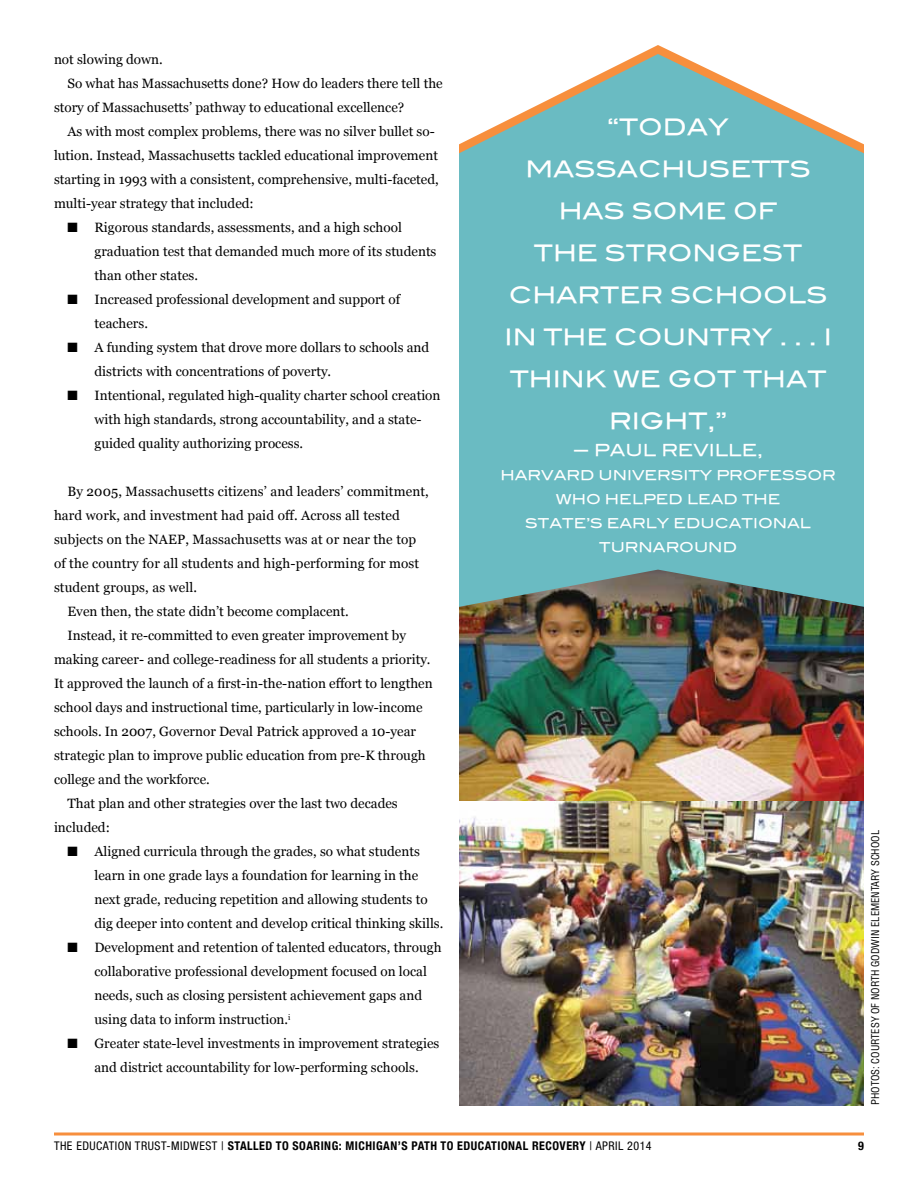
<style>
.page{position:relative;width:918px;height:1188px;background:#fff}
.page>*{position:absolute;margin:0;border:0;box-sizing:border-box;transform-origin:0 0}
.t1{font:22.5px/42px "Blair Md ITCTT Medium";color:#fff;text-align:center}
.t2{font:16.5px "Blair Md ITCTT Medium";color:#fff}
.t3{font:13.5px/24px "Georgia";color:#000}
.t4{font:13.5px/24px "Blair Md ITCTT Medium";color:#fff;text-align:center}
.t5{font:700 condensed 12px "Helvetica Neue";letter-spacing:.04em;color:#000}
.t6{font:condensed 10.5px "Helvetica LT Std";color:#000}
.s1{font-family:"Helvetica Neue LT Std";font-weight:400}
</style>
<div class="page">
<svg style="left:54px;top:1132px;width:810px;height:4px;background:#f8aa6d"></svg>
<svg style="left:459px;top:54px;width:405px;height:516px;background:#78bfc4"></svg>
<img style="left:459px;top:570px;width:405px;height:231px">
<img style="left:459px;top:801px;width:405px;height:304px">
<p class="t3" style="left:54px;top:47px;width:110px">not slowing down.</p>
<p class="t3" style="left:68px;top:71px;width:377px">So what has Massachusetts done? How do leaders there tell the</p>
<p class="t3" style="left:54px;top:95px;width:352px">story of Massachusetts’ pathway to educational excellence?</p>
<p class="t3" style="left:68px;top:119px;width:369px">As with most complex problems, there was no silver bullet so-</p>
<p class="t3" style="left:54px;top:143px;width:385px">lution. Instead, Massachusetts tackled educational improvement</p>
<p class="t3" style="left:54px;top:167px;width:386px">starting in 1993 with a consistent, comprehensive, multi-faceted,</p>
<p class="t3" style="left:54px;top:191px;width:201px">multi-year strategy that included:</p>
<p class="t3" style="left:94px;top:215px;width:343px;text-indent:-27px">■ Rigorous standards, assessments, and a high school graduation test that demanded much more of its students than other states.</p>
<p class="t3" style="left:94px;top:287px;width:307px;text-indent:-27px">■ Increased professional development and support of teachers.</p>
<p class="t3" style="left:94px;top:335px;width:336px;text-indent:-27px">■ A funding system that drove more dollars to schools and districts with concentrations of poverty.</p>
<p class="t3" style="left:94px;top:383px;width:348px;text-indent:-27px">■ Intentional, regulated high-quality charter school creation with high standards, strong accountability, and a state&shy;guided quality authorizing process.</p>
<p class="t3" style="left:68px;top:479px;width:363px">By 2005, Massachusetts citizens’ and leaders’ commitment,</p>
<p class="t3" style="left:54px;top:503px;width:347px">hard work, and investment had paid off. Across all tested</p>
<p class="t3" style="left:54px;top:527px;width:364px">subjects on the NAEP, Massachusetts was at or near the top</p>
<p class="t3" style="left:54px;top:551px;width:367px">of the country for all students and high-performing for most</p>
<p class="t3" style="left:54px;top:575px;width:145px">student groups, as well.</p>
<p class="t3" style="left:68px;top:599px;width:283px">Even then, the state didn’t become complacent.</p>
<p class="t3" style="left:68px;top:623px;width:340px">Instead, it re-committed to even greater improvement by</p>
<p class="t3" style="left:54px;top:647px;width:378px">making career- and college-readiness for all students a priority.</p>
<p class="t3" style="left:54px;top:671px;width:380px">It approved the launch of a first-in-the-nation effort to lengthen</p>
<p class="t3" style="left:54px;top:695px;width:370px">school days and instructional time, particularly in low-income</p>
<p class="t3" style="left:54px;top:719px;width:364px">schools. In 2007, Governor Deval Patrick approved a 10-year</p>
<p class="t3" style="left:54px;top:743px;width:373px">strategic plan to improve public education from pre-K through</p>
<p class="t3" style="left:54px;top:767px;width:157px">college and the workforce.</p>
<p class="t3" style="left:68px;top:791px;width:332px">That plan and other strategies over the last two decades</p>
<p class="t3" style="left:54px;top:815px;width:57px">included:</p>
<p class="t3" style="left:94px;top:839px;width:350px;text-indent:-27px">■ Aligned curricula through the grades, so what students learn in one grade lays a foundation for learning in the next grade, reducing repetition and allowing students to dig deeper into content and develop critical thinking skills.</p>
<p class="t3" style="left:94px;top:935px;width:349px;text-indent:-27px">■ Development and retention of talented educators, through collaborative professional development focused on local needs, such as closing persistent achievement gaps and using data to inform instruction.<sup>i</sup></p>
<p class="t3" style="left:68px;top:1031px;width:373px;text-align:center">■ Greater state-level investments in improvement strategies and district accountability for low-performing schools.</p>
<h1 class="t1" style="left:505px;top:103px;width:324px">“TODAY<br>MASSACHUSETTS<br>HAS SOM E OF<br>THE STRONGEST<br>CHARTER SCHOOLS<br>IN THE COUNTRY . . . I<br>THINK WE GOT THAT<br>RIGHT,”</h1>
<p class="t2" style="left:573px;top:436px;width:192px">— PAUL R EVILLE,</p>
<p class="t4" style="left:500px;top:461px;width:337px">HARVARD U NIVERSITY PROFESSOR<br>WHO HELPED LEAD THE<br>STATE’S EARLY EDUCATIONAL<br>TURNAROUND</p>
<p class="t6" style="left:869px;top:1105px;width:277px;rotate:-90deg">Photos: Courtesy of North Godwin Elementary School</p>
<p class="t5" style="left:54px;top:1136px;width:599px"><span class="s1">THE EDUCATION TRUST-MIDWEST |</span> STALLED TO SOARING: MICHIGAN’S PATH TO EDUCATIONAL RECOVERY <span class="s1">| APRIL 2014</span></p>
<p class="t5" style="left:858px;top:1136px;width:7px">9</p>
</div>
